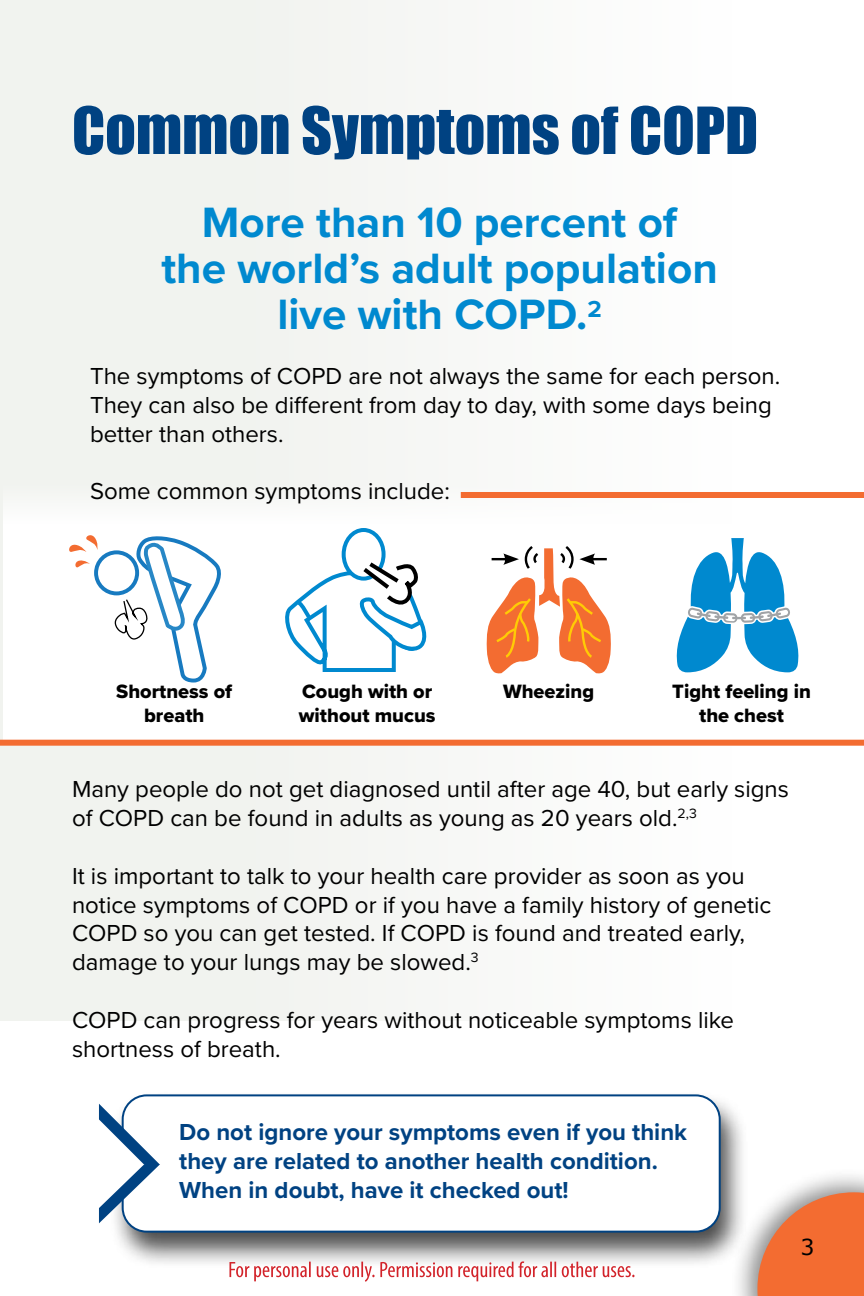
<style>
.page{position:relative;width:864px;height:1296px;background:#fff}
.page>*{position:absolute;margin:0;border:0;box-sizing:border-box;transform-origin:0 0}
.t1{font:60px "Impact";color:#004282}
.t2{font:700 44px/46px "Proxima Nova";color:#0089cf;text-align:center}
.t3{font:24px/28.8px "Proxima Nova";color:#000}
.t4{font:700 24px/28.8px "Proxima Nova";color:#004282}
.t5{font:22px "Verdana";color:#000}
.t6{font:20px/24px "Proxima Nova Extrabld";color:#000;text-align:center}
</style>
<div class="page">
<div style="left:0;top:0;width:756px;height:1020px;background:#f5f6f3"></div>
<div style="left:3px;top:480px;width:861px;height:264px;background:#fff"></div>
<div style="left:109px;top:1091px;width:640px;height:178px;background:#000;opacity:.7"></div>
<div style="left:123px;top:1095px;width:597px;height:137px;background:#fff;border-radius:24px"></div>
<div style="left:122px;top:1094px;width:599px;height:139px;border:2px solid #004282;border-radius:24px"></div>
<svg style="left:99px;top:1104px;width:61px;height:119px"></svg>
<svg style="left:96px;top:552px;width:41px;height:41px"></svg>
<div style="left:94px;top:550px;width:45px;height:45px;border:4px solid #177ac0;border-radius:50%"></div>
<svg style="left:75px;top:560px;width:15px;height:8px"></svg>
<svg style="left:69px;top:535px;width:29px;height:17px"></svg>
<svg style="left:111px;top:536px;width:110px;height:147px"></svg>
<div style="left:342px;top:528px;width:44px;height:53px;border:4px solid #0089cf;border-radius:50%"></div>
<svg style="left:285px;top:559px;width:142px;height:113px"></svg>
<svg style="left:486px;top:546px;width:125px;height:128px"></svg>
<svg style="left:676px;top:538px;width:123px;height:134px"></svg>
<div style="left:461px;top:492px;width:403px;height:6px;background:#f36c31"></div>
<div style="left:0;top:740px;width:864px;height:6px;background:#f36c31"></div>
<div style="left:730px;top:1168px;width:134px;height:128px;background:#000;opacity:.45"></div>
<svg style="left:757px;top:1192px;width:107px;height:104px;background:#ec7e4e"></svg>
<svg style="left:229px;top:1261px;width:406px;height:21px"></svg>
<h1 class="t1" style="left:72px;top:84px;width:688px">Common Symptoms of COPD</h1>
<h2 class="t2" style="left:161px;top:198px;width:558px">More than 10 percent of<br>the world’s adult population live with COPD.<sup>2</sup></h2>
<p class="t3" style="left:90px;top:361px;width:689px">The symptoms of COPD are not always the same for each person.<br>They can also be different from day to day, with some days being better than others.</p>
<p class="t3" style="left:90px;top:476px;width:361px">Some common symptoms include:</p>
<p class="t6" style="left:116px;top:679px;width:118px">Shortness of breath</p>
<p class="t6" style="left:299px;top:679px;width:138px;text-align:left">Cough with or without mucus</p>
<p class="t6" style="left:503px;top:679px;width:93px">Wheezing</p>
<p class="t6" style="left:672px;top:679px;width:140px">Tight feeling in the chest</p>
<p class="t3" style="left:72px;top:774px;width:719px">Many people do not get diagnosed until after age 40, but early signs of COPD can be found in adults as young as 20 years old. <sup>2,3</sup></p>
<p class="t3" style="left:72px;top:860px;width:701px">It is important to talk to your health care provider as soon as you notice symptoms of COPD or if you have a family history of genetic COPD so you can get tested. If COPD is found and treated early, damage to your lungs may be slowed.<sup>3</sup></p>
<p class="t3" style="left:72px;top:1004px;width:664px">COPD can progress for years without noticeable symptoms like shortness of breath.</p>
<p class="t4" style="left:179px;top:1117px;width:509px">Do not ignore your symptoms even if you think they are related to another health condition.<br>When in doubt, have it checked out!</p>
<p class="t5" style="left:801px;top:1232px;width:15px">3</p>
</div>
